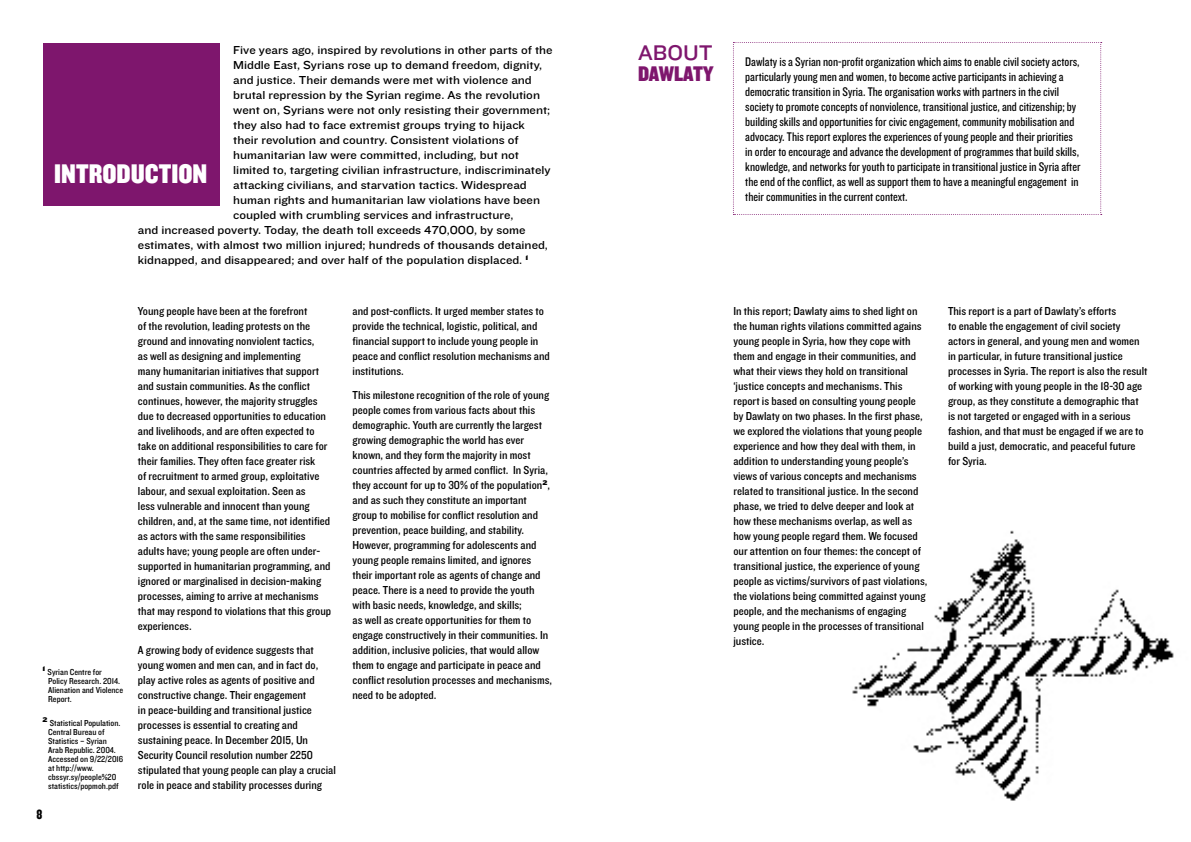
<style>
.page{position:relative;width:1191px;height:842px;background:#fff}
.page>*{position:absolute;margin:0;border:0;box-sizing:border-box;transform-origin:0 0}
.t1{font:28px "Knockout HTF70 Full Welterwt";color:#fff}
.t2{font:22px "Knockout HTF70 Full Welterwt";letter-spacing:-.005em;color:#7e166d}
.t3{font:22px "Knockout HTF32 Junior Cruiserwt";color:#7e166d}
.t4{font:14px "Knockout HTF69 Full Liteweight";color:#000}
.t5{font:13px/15px "Knockout HTF29 Junior Liteweight";color:#000}
.t6{font:12px/15px "Knockout HTF30 Junior Welterwt";color:#000}
.t7{font:12px "Knockout HTF32 Junior Cruiserwt";color:#000}
.t8{font:9px/9px "Knockout HTF30 Junior Welterwt";color:#000}
</style>
<div class="page">
<img style="left:852px;top:530px;width:322px;height:271px">
<div style="left:43px;top:43px;width:176px;height:163px;background:#7e166d"></div>
<svg style="left:733px;top:42px;width:368px;height:173px"></svg>
<p class="t7" style="left:233px;top:43px;width:321px">Five years ago, inspired by revolutions in other parts of the</p>
<p class="t7" style="left:233px;top:58px;width:310px">Middle East, Syrians rose up to demand freedom, dignity,</p>
<p class="t7" style="left:233px;top:73px;width:300px">and justice. Their demands were met with violence and</p>
<p class="t7" style="left:233px;top:88px;width:308px">brutal repression by the Syrian regime. As the revolution</p>
<p class="t7" style="left:233px;top:103px;width:318px">went on, Syrians were not only resisting their government;</p>
<p class="t7" style="left:233px;top:118px;width:293px">they also had to face extremist groups trying to hijack</p>
<p class="t7" style="left:233px;top:133px;width:287px">their revolution and country. Consistent violations of</p>
<p class="t7" style="left:233px;top:148px;width:287px">humanitarian law were committed, including, but not</p>
<p class="t7" style="left:233px;top:163px;width:319px">limited to, targeting civilian infrastructure, indiscriminately</p>
<p class="t7" style="left:233px;top:178px;width:295px">attacking civilians, and starvation tactics. Widespread</p>
<p class="t7" style="left:233px;top:193px;width:308px">human rights and humanitarian law violations have been</p>
<p class="t7" style="left:233px;top:208px;width:282px">coupled with crumbling services and infrastructure,</p>
<p class="t7" style="left:138px;top:223px;width:389px">and increased poverty. Today, the death toll exceeds 470,000, by some</p>
<p class="t7" style="left:138px;top:238px;width:411px">estimates, with almost two million injured; hundreds of thousands detained,</p>
<p class="t7" style="left:138px;top:253px;width:392px">kidnapped, and disappeared; and over half of the population displaced. <sup>1</sup></p>
<h1 class="t1" style="left:54px;top:159px;width:154px">INTRODUCTION</h1>
<p class="t8" style="left:48px;top:668px;width:76px;text-indent:-6px"><sup>1</sup> Syrian Centre for<br>Policy Research. 2014.<br>Alienation and Violence<br>Report.</p>
<p class="t8" style="left:48px;top:719px;width:77px;text-indent:-6px"><sup>2</sup> Statistical Population.<br>Central Bureau of<br>Statistics – Syrian<br>Arab Republic. 2004.<br>Accessed on 9/22/2016 at http://www. cbssyr.sy/people%20 statistics/popmoh.pdf</p>
<p class="t4" style="left:37px;top:807px;width:7px">8</p>
<p class="t6" style="left:138px;top:304px;width:195px">Young people have been at the forefront<br>of the revolution, leading protests on the ground and innovating nonviolent tactics,<br>as well as designing and implementing<br>many humanitarian initiatives that support and sustain communities. As the conflict continues, however, the majority struggles due to decreased opportunities to education and livelihoods, and are often expected to take on additional responsibilities to care for their families. They often face greater risk<br>of recruitment to armed group, exploitative labour, and sexual exploitation. Seen as<br>less vulnerable and innocent than young children, and, at the same time, not identified as actors with the same responsibilities adults have; young people are often under&shy;supported in humanitarian programming, and ignored or marginalised in decision-making processes, aiming to arrive at mechanisms that may respond to violations that this group experiences.</p>
<p class="t6" style="left:138px;top:643px;width:199px">A growing body of evidence suggests that young women and men can, and in fact do, play active roles as agents of positive and constructive change. Their engagement<br>in peace-building and transitional justice processes is essential to creating and sustaining peace. In December 2015, Un Security Council resolution number 2250 stipulated that young people can play a crucial role in peace and stability processes during</p>
<p class="t6" style="left:352px;top:304px;width:199px">and post-conflicts. It urged member states to provide the technical, logistic, political, and financial support to include young people in peace and conflict resolution mechanisms and institutions.</p>
<p class="t6" style="left:352px;top:388px;width:201px">This milestone recognition of the role of young people comes from various facts about this demographic. Youth are currently the largest growing demographic the world has ever known, and they form the majority in most countries affected by armed conflict. In Syria, they account for up to 30% of the population<sup>2</sup>, and as such they constitute an important group to mobilise for conflict resolution and prevention, peace building, and stability.<br>However, programming for adolescents and young people remains limited, and ignores their important role as agents of change and peace. There is a need to provide the youth with basic needs, knowledge, and skills;<br>as well as create opportunities for them to engage constructively in their communities. In addition, inclusive policies, that would allow them to engage and participate in peace and conflict resolution processes and mechanisms, need to be adopted.</p>
<h2 class="t3" style="left:638px;top:41px;width:76px">ABOUT</h2>
<h2 class="t2" style="left:638px;top:62px;width:77px">DAWLATY</h2>
<p class="t5" style="left:745px;top:55px;width:337px">Dawlaty is a Syrian non-profit organization which aims to enable civil society actors, particularly young men and women, to become active participants in achieving a democratic transition in Syria. The organisation works with partners in the civil society to promote concepts of nonviolence, transitional justice, and citizenship; by building skills and opportunities for civic engagement, community mobilisation and advocacy. This report explores the experiences of young people and their priorities in order to encourage and advance the development of programmes that build skills, knowledge, and networks for youth to participate in transitional justice in Syria after the end of the conflict, as well as support them to have a meaningful engagement in their communities in the current context.</p>
<p class="t6" style="left:733px;top:304px;width:196px">In this report; Dawlaty aims to shed light on the human rights vilations committed agains young people in Syria, how they cope with them and engage in their communities, and what their views they hold on transitional ‘justice concepts and mechanisms. This report is based on consulting young people by Dawlaty on two phases. In the first phase, we explored the violations that young people experience and how they deal with them, in addition to understanding young people’s views of various concepts and mechanisms related to transitional justice. In the second phase, we tried to delve deeper and look at how these mechanisms overlap, as well as how young people regard them. We focused our attention on four themes: the concept of transitional justice, the experience of young people as victims/survivors of past violations, the violations being committed against young people, and the mechanisms of engaging young people in the processes of transitional justice.</p>
<p class="t6" style="left:948px;top:304px;width:201px">This report is a part of Dawlaty’s efforts<br>to enable the engagement of civil society actors in general, and young men and women in particular, in future transitional justice processes in Syria. The report is also the result of working with young people in the 18-30 age group, as they constitute a demographic that is not targeted or engaged with in a serious fashion, and that must be engaged if we are to build a just, democratic, and peaceful future for Syria.</p>
</div>
